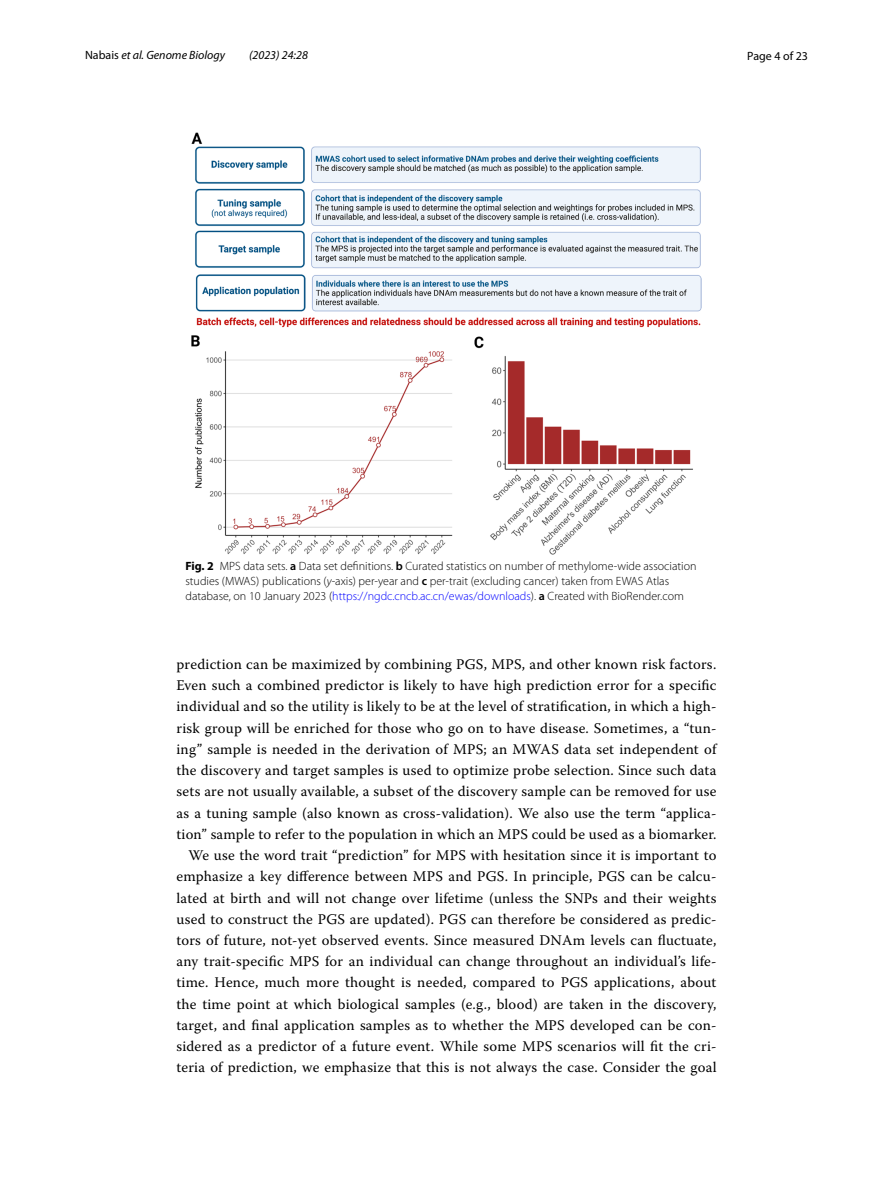
<style>
.page{position:relative;width:893px;height:1187px;background:#fff}
.page>*{position:absolute;margin:0;border:0;box-sizing:border-box;transform-origin:0 0}
.t1{font:14.7px/21.3px "Warnock Pro";letter-spacing:.015em;color:#000;text-align:right}
.t2{font:300 12px/15px "Myriad Pro";color:#000}
.t3{font:italic 12px "Myriad Pro";color:#000}
.t4{font:12px "Myriad Pro";color:#000}
.s1{font-style:normal}
.s2{font-weight:700}
.s3{font-weight:600}
.s4{font-style:italic}
.s5{color:#00f}
</style>
<div class="page">
<img style="left:191px;top:133px;width:511px;height:422px">
<p class="t3" style="left:85px;top:48px;width:142px"><span class="s1">Nabais</span> et al. Genome Biology</p>
<p class="t3" style="left:249px;top:48px;width:60px">(2023) 24:28</p>
<p class="t4" style="left:747px;top:48px;width:62px">Page 4 of 23</p>
<p class="t2" style="left:185px;top:558px;width:513px"><span class="s2">Fig. 2</span> MPS data sets. <span class="s3">a</span> Data set definitions. <span class="s3">b</span> Curated statistics on number of methylome-wide association studies (MWAS) publications (<span class="s4">y</span>-axis) per-year and <span class="s3">c</span> per-trait (excluding cancer) taken from EWAS Atlas database, on 10 January 2023 (<span class="s5">https://ngdc.cncb.ac.cn/ewas/downloads</span>). <span class="s3">a</span> Created with BioRender.com</p>
<p class="t1" style="left:176px;top:653px;width:542px">prediction can be maximized by combining PGS, MPS, and other known risk factors.<br>Even such a combined predictor is likely to have high prediction error for a specific individual and so the utility is likely to be at the level of stratification, in which a high&shy;risk group will be enriched for those who go on to have disease. Sometimes, a “tun&shy;ing” sample is needed in the derivation of MPS; an MWAS data set independent of the discovery and target samples is used to optimize probe selection. Since such data sets are not usually available, a subset of the discovery sample can be removed for use as a tuning sample (also known as cross-validation). We also use the term “applica&shy;tion” sample to refer to the population in which an MPS could be used as a biomarker.<br>We use the word trait “prediction” for MPS with hesitation since it is important to emphasize a key difference between MPS and PGS. In principle, PGS can be calcu&shy;lated at birth and will not change over lifetime (unless the SNPs and their weights used to construct the PGS are updated). PGS can therefore be considered as predic&shy;tors of future, not-yet observed events. Since measured DNAm levels can fluctuate, any trait-specific MPS for an individual can change throughout an individual’s life&shy;time. Hence, much more thought is needed, compared to PGS applications, about the time point at which biological samples (e.g., blood) are taken in the discovery, target, and final application samples as to whether the MPS developed can be con&shy;sidered as a predictor of a future event. While some MPS scenarios will fit the cri&shy;teria of prediction, we emphasize that this is not always the case. Consider the goal</p>
</div>
